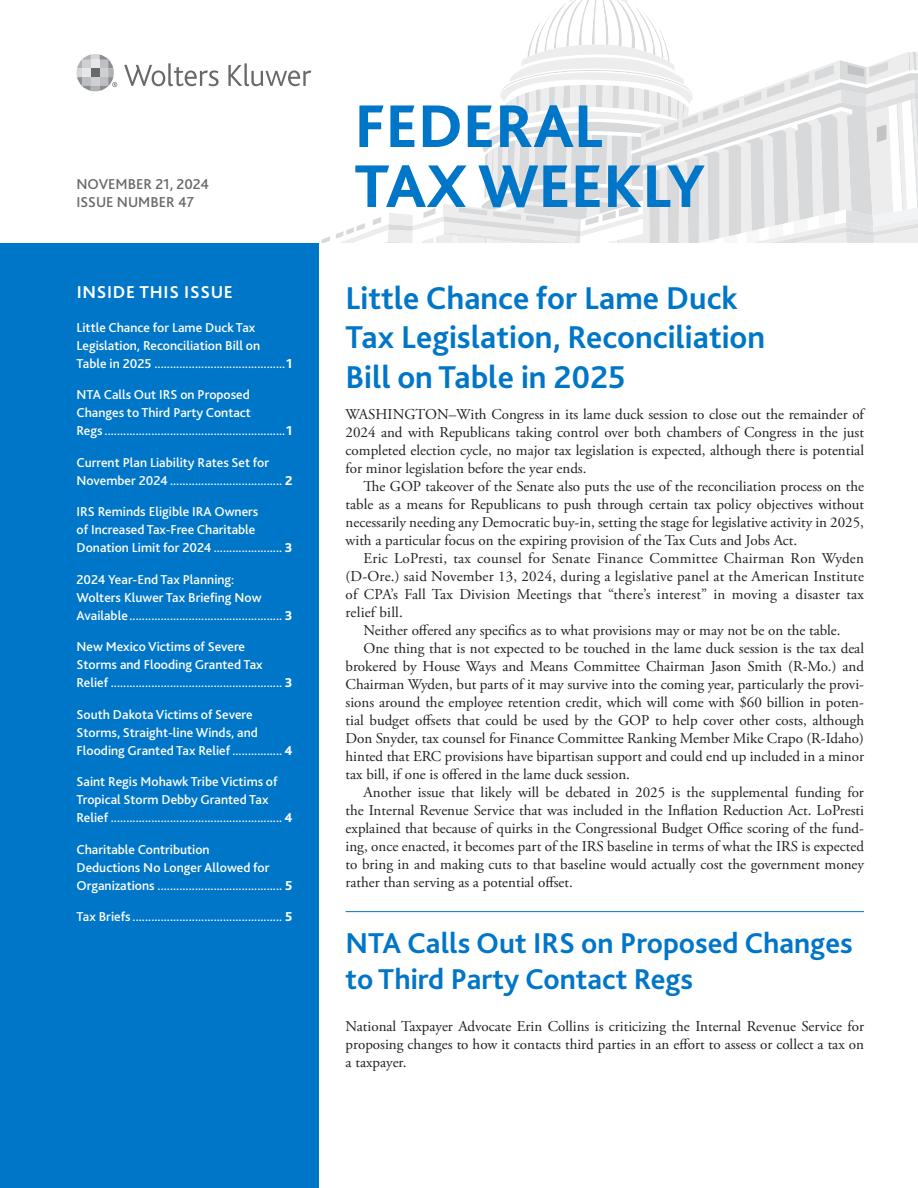
<style>
.page{position:relative;width:918px;height:1188px;background:#fff}
.page>*{position:absolute;margin:0;border:0;box-sizing:border-box;transform-origin:0 0}
.t1{font:800 63px/60px "Bliss 2";color:#0076c8}
.t2{font:700 33px/39.8px "Bliss 2";color:#0076c8}
.t3{font:700 30px/36px "Bliss 2";color:#0076c8}
.t4{font:700 18px "Bliss 2";letter-spacing:.04em;color:#fff}
.t5{font:15px/18px "Adobe Garamond Pro";color:#231f20;text-align:justify}
.t6{font:500 15px/18px "Bliss 2";color:#69696c}
.t7{font:500 13.5px/18px "Bliss 2";color:#fff}
.s1{font-weight:800}
</style>
<div class="page">
<svg style="left:124px;top:63px;width:95px;height:23px"></svg>
<svg style="left:228px;top:63px;width:83px;height:23px"></svg>
<svg style="left:77px;top:54px;width:40px;height:37px"></svg>
<svg style="left:321px;top:0;width:597px;height:243px"></svg>
<div style="left:0;top:243px;width:319px;height:945px;background:#0076c8"></div>
<hr style="left:346px;top:911px;width:518px;height:1px;background:#0076c8">
<p class="t6" style="left:76px;top:175px;width:134px">NOVEMBER 21, 2024<br>ISSUE NUMBER 47</p>
<h1 class="t1" style="left:355px;top:95px;width:352px">FEDERAL<br>TAX WEEKLY</h1>
<p class="t4" style="left:77px;top:281px;width:158px">INSIDE THIS ISSUE</p>
<h2 class="t2" style="left:346px;top:277px;width:421px">Little Chance for Lame Duck<br>Tax Legislation, Reconciliation<br>Bill on Table in 2025</h2>
<p class="t5" style="left:346px;top:405px;width:520px">WASHINGTON–With Congress in its lame duck session to close out the remainder of 2024 and with Republicans taking control over both chambers of Congress in the just completed election cycle, no major tax legislation is expected, although there is potential for minor legislation before the year ends.</p>
<p class="t5" style="left:346px;top:477px;width:520px;text-indent:18px">The GOP takeover of the Senate also puts the use of the reconciliation process on the table as a means for Republicans to push through certain tax policy objectives without necessarily needing any Democratic buy-in, setting the stage for legislative activity in 2025, with a particular focus on the expiring provision of the Tax Cuts and Jobs Act.</p>
<p class="t5" style="left:364px;top:549px;width:502px">Eric LoPresti, tax counsel for Senate Finance Committee Chairman Ron Wyden</p>
<p class="t5" style="left:346px;top:567px;width:520px">(D-Ore.) said November 13, 2024, during a legislative panel at the American Institute</p>
<p class="t5" style="left:346px;top:585px;width:520px">of CPA’s Fall Tax Division Meetings that “there’s interest” in moving a disaster tax</p>
<p class="t5" style="left:346px;top:603px;width:59px">relief bill.</p>
<p class="t5" style="left:364px;top:621px;width:479px">Neither offered any specifics as to what provisions may or may not be on the table.</p>
<p class="t5" style="left:364px;top:639px;width:502px">One thing that is not expected to be touched in the lame duck session is the tax deal</p>
<p class="t5" style="left:346px;top:657px;width:520px">brokered by House Ways and Means Committee Chairman Jason Smith (R-Mo.) and</p>
<p class="t5" style="left:346px;top:675px;width:520px">Chairman Wyden, but parts of it may survive into the coming year, particularly the provi-</p>
<p class="t5" style="left:346px;top:693px;width:520px">sions around the employee retention credit, which will come with $60 billion in poten-</p>
<p class="t5" style="left:346px;top:711px;width:520px">tial budget offsets that could be used by the GOP to help cover other costs, although</p>
<p class="t5" style="left:346px;top:729px;width:520px">Don Snyder, tax counsel for Finance Committee Ranking Member Mike Crapo (R-Idaho)</p>
<p class="t5" style="left:346px;top:747px;width:520px">hinted that ERC provisions have bipartisan support and could end up included in a minor</p>
<p class="t5" style="left:346px;top:765px;width:286px">tax bill, if one is offered in the lame duck session.</p>
<p class="t5" style="left:364px;top:783px;width:502px">Another issue that likely will be debated in 2025 is the supplemental funding for</p>
<p class="t5" style="left:346px;top:801px;width:520px">the Internal Revenue Service that was included in the Inflation Reduction Act. LoPresti</p>
<p class="t5" style="left:346px;top:819px;width:520px">explained that because of quirks in the Congressional Budget Office scoring of the fund-</p>
<p class="t5" style="left:346px;top:837px;width:520px">ing, once enacted, it becomes part of the IRS baseline in terms of what the IRS is expected</p>
<p class="t5" style="left:346px;top:855px;width:520px">to bring in and making cuts to that baseline would actually cost the government money</p>
<p class="t5" style="left:346px;top:873px;width:229px">rather than serving as a potential offset.</p>
<p class="t7" style="left:76px;top:318px;width:217px">Little Chance for Lame Duck Tax<br>Legislation, Reconciliation Bill on<br>Table in 2025 ..........................................<span class="s1">1</span></p>
<p class="t7" style="left:76px;top:385px;width:217px">NTA Calls Out IRS on Proposed<br>Changes to Third Party Contact<br>Regs ..........................................................<span class="s1">1</span></p>
<p class="t7" style="left:76px;top:453px;width:217px">Current Plan Liability Rates Set for<br>November 2024 .................................... <span class="s1">2</span></p>
<p class="t7" style="left:76px;top:502px;width:217px">IRS Reminds Eligible IRA Owners<br>of Increased Tax-Free Charitable<br>Donation Limit for 2024 ...................... <span class="s1">3</span></p>
<p class="t7" style="left:76px;top:570px;width:217px">2024 Year-End Tax Planning:<br>Wolters Kluwer Tax Briefing Now<br>Available ................................................. <span class="s1">3</span></p>
<p class="t7" style="left:76px;top:637px;width:217px">New Mexico Victims of Severe<br>Storms and Flooding Granted Tax<br>Relief ....................................................... <span class="s1">3</span></p>
<p class="t7" style="left:76px;top:705px;width:217px">South Dakota Victims of Severe<br>Storms, Straight-line Winds, and<br>Flooding Granted Tax Relief ................ <span class="s1">4</span></p>
<p class="t7" style="left:76px;top:772px;width:217px">Saint Regis Mohawk Tribe Victims of<br>Tropical Storm Debby Granted Tax<br>Relief ....................................................... <span class="s1">4</span></p>
<p class="t7" style="left:76px;top:840px;width:217px">Charitable Contribution<br>Deductions No Longer Allowed for<br>Organizations ........................................ <span class="s1">5</span></p>
<p class="t7" style="left:76px;top:907px;width:217px">Tax Briefs ................................................ <span class="s1">5</span></p>
<h3 class="t3" style="left:346px;top:924px;width:509px">NTA Calls Out IRS on Proposed Changes to Third Party Contact Regs</h3>
<p class="t5" style="left:346px;top:1017px;width:520px">National Taxpayer Advocate Erin Collins is criticizing the Internal Revenue Service for proposing changes to how it contacts third parties in an effort to assess or collect a tax on a taxpayer.</p>
</div>
